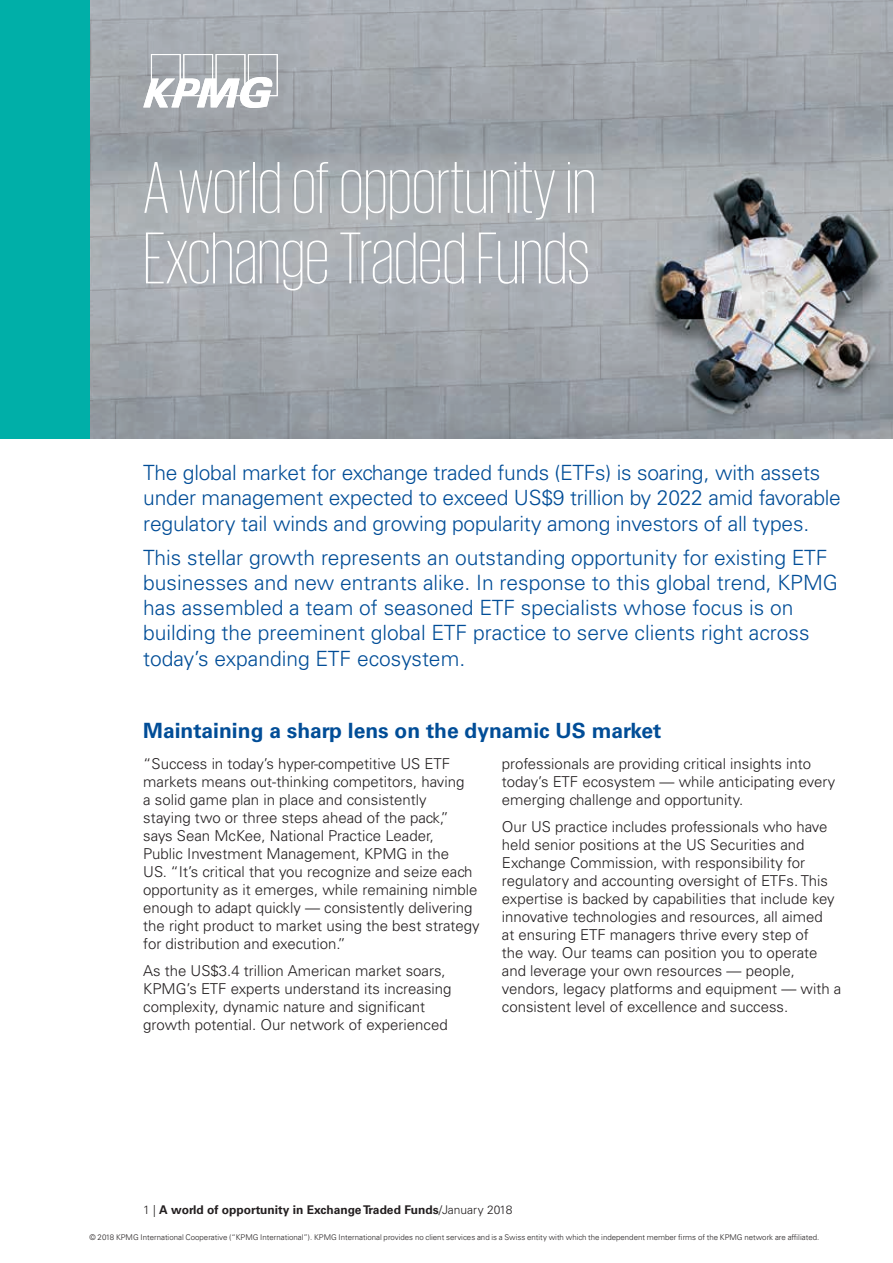
<style>
.page{position:relative;width:893px;height:1263px;background:#fff}
.page>*{position:absolute;margin:0;border:0;box-sizing:border-box;transform-origin:0 0}
.t1{font:200 75px/70.5px "KPMG";color:#fff}
.t2{font:300 21px/25.2px "Univers LT Std";color:#014d97}
.t3{font:700 21px "Univers LT Std";color:#014d97}
.t4{font:300 15px/18px "Univers LT Std";color:#231f20}
.t5{font:700 12px "Univers LT Std";color:#231f20}
.t6{font:300 7.8px "Univers LT Std";color:#231f20}
.s1{font-weight:300}
</style>
<div class="page">
<img style="left:89px;top:0;width:804px;height:438px">
<div style="left:0;top:0;width:89px;height:438px;background:#00afa8"></div>
<svg style="left:143px;top:54px;width:135px;height:54px"></svg>
<h1 class="t1" style="left:143px;top:151px;width:454px">A world of opportunity in<br>Exchange Traded Funds</h1>
<h2 class="t2" style="left:143px;top:460px;width:699px">The global market for exchange traded funds (ETFs) is soaring, with assets under management expected to exceed US$9 trillion by 2022 amid favorable regulatory tail winds and growing popularity among investors of all types.</h2>
<p class="t2" style="left:143px;top:545px;width:696px">This stellar growth represents an outstanding opportunity for existing ETF businesses and new entrants alike. In response to this global trend, KPMG has assembled a team of seasoned ETF specialists whose focus is on building the preeminent global ETF practice to serve clients right across today’s expanding ETF ecosystem.</p>
<h2 class="t3" style="left:143px;top:718px;width:520px">Maintaining a sharp lens on the dynamic US market</h2>
<p class="t4" style="left:143px;top:754px;width:338px">“Success in today’s hyper-competitive US ETF markets means out-thinking competitors, having<br>a solid game plan in place and consistently<br>staying two or three steps ahead of the pack,” says Sean McKee, National Practice Leader,<br>Public Investment Management, KPMG in the<br>US. “It’s critical that you recognize and seize each opportunity as it emerges, while remaining nimble enough to adapt quickly — consistently delivering the right product to market using the best strategy for distribution and execution.”</p>
<p class="t4" style="left:143px;top:961px;width:310px">As the US$3.4 trillion American market soars, KPMG’s ETF experts understand its increasing complexity, dynamic nature and significant growth potential. Our network of experienced</p>
<p class="t4" style="left:502px;top:754px;width:335px">professionals are providing critical insights into today’s ETF ecosystem — while anticipating every emerging challenge and opportunity.</p>
<p class="t4" style="left:502px;top:817px;width:341px">Our US practice includes professionals who have held senior positions at the US Securities and Exchange Commission, with responsibility for regulatory and accounting oversight of ETFs. This expertise is backed by capabilities that include key innovative technologies and resources, all aimed<br>at ensuring ETF managers thrive every step of<br>the way. Our teams can position you to operate and leverage your own resources — people, vendors, legacy platforms and equipment — with a consistent level of excellence and success.</p>
<p class="t5" style="left:143px;top:1202px;width:371px"><span class="s1">1 |</span> A world of opportunity in Exchange Traded Funds<span class="s1">/January 2018</span></p>
<p class="t6" style="left:90px;top:1232px;width:731px">© 2018 KPMG International Cooperative (“KPMG International”). KPMG International provides no client services and is a Swiss entity with which the independent member firms of the KPMG network are affiliated.</p>
</div>
